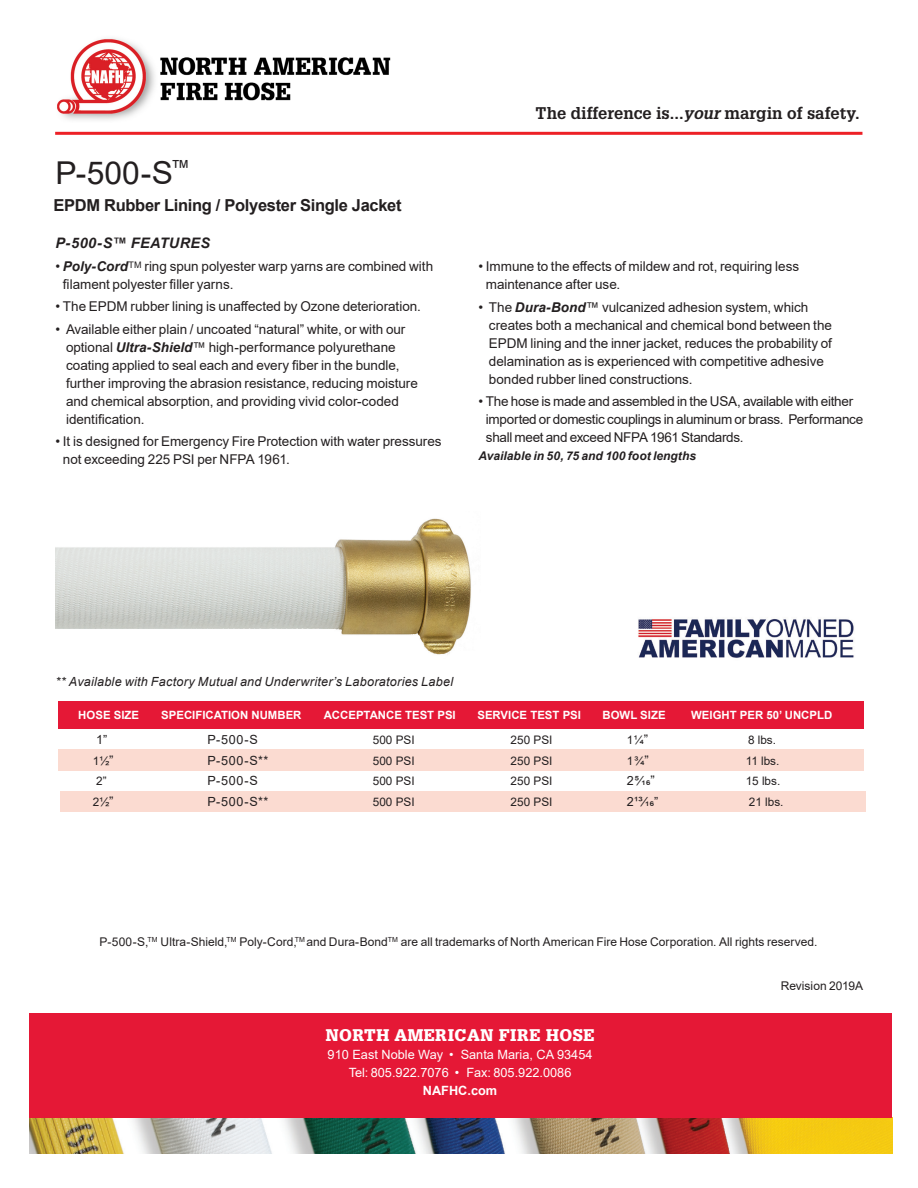
<style>
.page{position:relative;width:918px;height:1188px;background:#fff}
.page>*{position:absolute;margin:0;border:0;box-sizing:border-box;transform-origin:0 0}
.t1{font:31.5px "Arial";color:#231f20}
.t2{font:700 16.5px "Arial";letter-spacing:-.02em;color:#231f20}
.t3{font:700 16.5px "Glypha LT Std";color:#231f20}
.t4{font:900 16.5px "Glypha LT Std";letter-spacing:.03em;color:#fff}
.t5{font:italic 700 14.4px "Arial";letter-spacing:.03em;color:#231f20}
.t6{font:13.5px/18px "Arial";letter-spacing:-.005em;color:#231f20}
.t7{font:13.5px/18px "Arial";letter-spacing:-.025em;color:#231f20}
.t8{font:12.75px/18px "Arial";color:#fff;text-align:center}
.t9{font:700 12.75px "Arial";color:#fff}
.t10{font:italic 12.6px "Arial";letter-spacing:.02em;color:#231f20}
.t11{font:12.6px "Arial";letter-spacing:.04em;color:#231f20}
.t12{font:12px "Arial";letter-spacing:.005em;color:#231f20}
.t13{font:italic 700 12px "Arial";letter-spacing:.005em;color:#231f20}
.t14{font:11.7px "Arial";color:#231f20}
.t15{font:700 11.4px "Arial";color:#fff}
.s1{font-weight:700;font-style:italic}
.s2{font-style:italic}
.s3{font-size:13.2px}
</style>
<div class="page">
<img style="left:29px;top:1118px;width:863px;height:35px">
<div style="left:29px;top:1013px;width:863px;height:105px;background:#e51836"></div>
<img style="left:638px;top:619px;width:216px;height:39px">
<img style="left:56px;top:518px;width:415px;height:137px">
<div style="left:58px;top:750px;width:806px;height:21px;background:#fbdbd1"></div>
<div style="left:58px;top:701px;width:806px;height:28px;background:#e51836"></div>
<div style="left:60px;top:791px;width:806px;height:20px;background:#fbdbd1"></div>
<hr style="left:55px;top:132px;width:807px;height:3px;background:#ed2026">
<img style="left:57px;top:38px;width:98px;height:82px">
<img style="left:160px;top:57px;width:231px;height:44px">
<h1 class="t1" style="left:56px;top:151px;width:136px">P-500-S<sup>™</sup></h1>
<p class="t2" style="left:54px;top:193px;width:350px">EPDM Rubber Lining / Polyester Single Jacket</p>
<p class="t5" style="left:56px;top:234px;width:156px">P-500-S™ FEATURES</p>
<p class="t6" style="left:63px;top:257px;width:372px;text-indent:-7px">• <span class="s1">Poly-Cord</span><sup>TM</sup> ring spun polyester warp yarns are combined with filament polyester filler yarns.</p>
<p class="t6" style="left:56px;top:298px;width:367px">• The EPDM rubber lining is unaffected by Ozone deterioration.</p>
<p class="t6" style="left:66px;top:320px;width:353px;text-indent:-11px">• Available either plain / uncoated “natural” white, or with our optional <span class="s1">Ultra-Shield</span>™ high-performance polyurethane coating applied to seal each and every fiber in the bundle, further improving the abrasion resistance, reducing moisture and chemical absorption, and providing vivid color-coded identification.</p>
<p class="t6" style="left:63px;top:433px;width:380px;text-indent:-7px">• It is designed for Emergency Fire Protection with water pressures not exceeding 225 PSI per NFPA 1961.</p>
<p class="t3" style="left:536px;top:103px;width:325px">The difference is...<span class="s2">your</span>margin of safety.</p>
<p class="t6" style="left:486px;top:257px;width:315px;text-indent:-7px">• Immune to the effects of mildew and rot, requiring less maintenance after use.</p>
<p class="t6" style="left:489px;top:298px;width:345px;text-indent:-10px">• The <span class="s1">Dura-Bond</span>™ vulcanized adhesion system, which creates both a mechanical and chemical bond between the EPDM lining and the inner jacket, reduces the probability of delamination as is experienced with competitive adhesive bonded rubber lined constructions.</p>
<p class="t7" style="left:486px;top:392px;width:379px;text-indent:-8px">• The hose is made and assembled in the USA, available with either imported or domestic couplings in aluminum or brass. Performance shall meet and exceed NFPA 1961 Standards.</p>
<p class="t13" style="left:478px;top:448px;width:219px">Available in 50, 75 and 100 foot lengths</p>
<p class="t10" style="left:56px;top:674px;width:399px">** Available with Factory Mutual and Underwriter’s Laboratories Label</p>
<p class="t15" style="left:78px;top:707px;width:62px">HOSE SIZE</p>
<p class="t15" style="left:161px;top:707px;width:142px">SPECIFICATION NUMBER</p>
<p class="t15" style="left:324px;top:707px;width:134px">ACCEPTANCE TEST PSI</p>
<p class="t15" style="left:477px;top:707px;width:105px">SERVICE TEST PSI</p>
<p class="t15" style="left:603px;top:707px;width:65px">BOWL SIZE</p>
<p class="t15" style="left:691px;top:707px;width:143px">WEIGHT PER 50’ UNCPLD</p>
<p class="t11" style="left:96px;top:731px;width:13px">1”</p>
<p class="t11" style="left:208px;top:731px;width:52px">P-500-S</p>
<p class="t14" style="left:373px;top:732px;width:43px">500 PSI</p>
<p class="t14" style="left:511px;top:732px;width:43px">250 PSI</p>
<p class="t14" style="left:627px;top:732px;width:23px">1 1/4<span class="s3">”</span></p>
<p class="t14" style="left:748px;top:732px;width:30px">8 lbs.</p>
<p class="t14" style="left:93px;top:753px;width:22px">1½<span class="s3">”</span></p>
<p class="t11" style="left:208px;top:752px;width:62px">P-500-S**</p>
<p class="t14" style="left:373px;top:753px;width:43px">500 PSI</p>
<p class="t14" style="left:511px;top:753px;width:43px">250 PSI</p>
<p class="t14" style="left:627px;top:753px;width:24px">1 3/4<span class="s3">”</span></p>
<p class="t14" style="left:746px;top:753px;width:35px">11 lbs.</p>
<p class="t14" style="left:96px;top:773px;width:12px">2”</p>
<p class="t11" style="left:208px;top:772px;width:52px">P-500-S</p>
<p class="t14" style="left:373px;top:773px;width:43px">500 PSI</p>
<p class="t14" style="left:511px;top:773px;width:43px">250 PSI</p>
<p class="t11" style="left:627px;top:772px;width:30px">2 5/16<span class="s3">”</span></p>
<p class="t14" style="left:746px;top:773px;width:36px">15 lbs.</p>
<p class="t14" style="left:93px;top:794px;width:22px">2½<span class="s3">”</span></p>
<p class="t11" style="left:208px;top:793px;width:62px">P-500-S**</p>
<p class="t14" style="left:373px;top:794px;width:43px">500 PSI</p>
<p class="t14" style="left:511px;top:794px;width:43px">250 PSI</p>
<p class="t11" style="left:627px;top:793px;width:33px">213/16”</p>
<p class="t14" style="left:749px;top:794px;width:36px">21 lbs.</p>
<p class="t12" style="left:99px;top:934px;width:719px">P-500-S,<sup>TM</sup> Ultra-Shield,<sup>TM</sup> Poly-Cord,<sup>TM</sup> and Dura-Bond<sup>TM</sup> are all trademarks of North American Fire Hose Corporation. All rights reserved.</p>
<p class="t12" style="left:781px;top:978px;width:84px">Revision 2019A</p>
<p class="t4" style="left:326px;top:1025px;width:270px">NORTH AMERICAN FIRE HOSE</p>
<p class="t8" style="left:328px;top:1045px;width:266px">910 East Noble Way • Santa Maria, CA 93454<br>Tel: 805.922.7076 • Fax: 805.922.0086</p>
<p class="t9" style="left:423px;top:1082px;width:76px">NAFHC.com</p>
</div>
